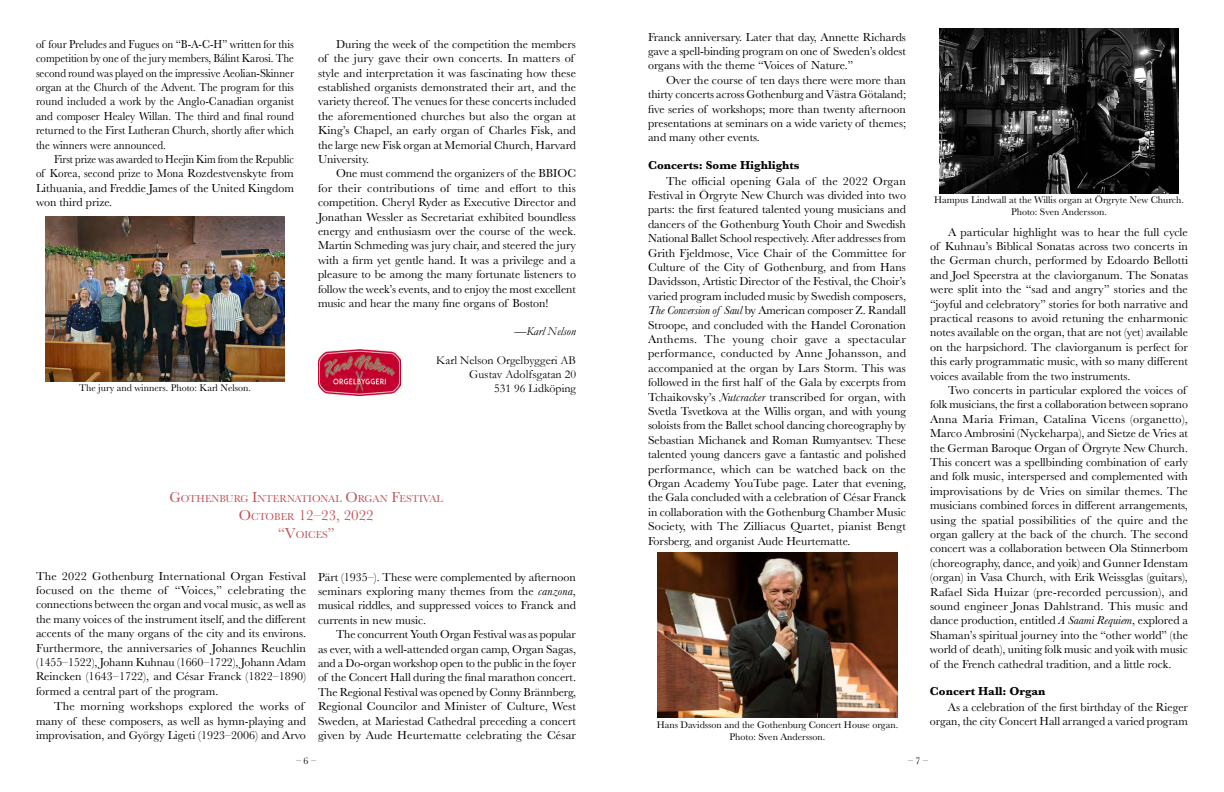
<style>
.page{position:relative;width:1224px;height:792px;background:#fff}
.page>*{position:absolute;margin:0;border:0;box-sizing:border-box;transform-origin:0 0}
.t1{font:15px "Baskerville";color:#c05156}
.t2{font:12px/14.4px "Baskerville";color:#000;text-align:justify}
.t3{font:12px/14.4px "Baskerville";color:#000;text-align:justify;scale:.92 1}
.t4{font:12px/14.4px "Baskerville";color:#000;text-align:justify;scale:.9 1}
.t5{font:12px/14.4px "Garamond";color:#000;text-align:right}
.t6{font:700 12px "Baskerville";color:#000}
.t7{font:italic 12px "Garamond";color:#000}
.t8{font:10.5px "Baskerville";color:#c05156}
.t9{font:10px/12px "Baskerville";color:#000;text-align:center}
.s1{font-size:15px}
.s2{font-size:10.5px}
.s3{font-style:italic}
</style>
<div class="page">
<img style="left:45px;top:216px;width:240px;height:166px">
<img style="left:318px;top:349px;width:83px;height:47px">
<img style="left:939px;top:29px;width:240px;height:165px">
<img style="left:658px;top:553px;width:239px;height:165px">
<p class="t3" style="left:36px;top:37px;width:282px">of four Preludes and Fugues on “B-A-C-H” written for this competition by one of the jury members, Bálint Karosi. The second round was played on the impressive Aeolian-Skinner organ at the Church of the Advent. The program for this round included a work by the Anglo-Canadian organist and composer Healey Willan. The third and final round returned to the First Lutheran Church, shortly after which the winners were announced.</p>
<p class="t4" style="left:36px;top:152px;width:288px;text-indent:18px">First prize was awarded to Heejin Kim from the Republic of Korea, second prize to Mona Rozdestvenskyte from Lithuania, and Freddie James of the United Kingdom won third prize.</p>
<p class="t2" style="left:318px;top:37px;width:260px;text-align:left;text-indent:18px">During the week of the competition the members of the jury gave their own concerts. In matters of style and interpretation it was fascinating how these established organists demonstrated their art, and the variety thereof. The venues for these concerts included the aforementioned churches but also the organ at King’s Chapel, an early organ of Charles Fisk, and the large new Fisk organ at Memorial Church, Harvard University.</p>
<p class="t2" style="left:318px;top:166px;width:260px;text-indent:18px">One must commend the organizers of the BBIOC for their contributions of time and effort to this competition. Cheryl Ryder as Executive Director and Jonathan Wessler as Secretariat exhibited boundless energy and enthusiasm over the course of the week.<br>Martin Schmeding was jury chair, and steered the jury with a firm yet gentle hand. It was a privilege and a pleasure to be among the many fortunate listeners to follow the week’s events, and to enjoy the most excellent music and hear the many fine organs of Boston!</p>
<p class="t7" style="left:514px;top:324px;width:63px">—Karl Nelson</p>
<p class="t5" style="left:436px;top:352px;width:141px">Karl Nelson Orgelbyggeri AB<br>Gustav Adolfsgatan 20</p>
<p class="t9" style="left:79px;top:381px;width:173px">The jury and winners. Photo: Karl Nelson.</p>
<p class="t5" style="left:494px;top:381px;width:83px">531 96 Lidköping</p>
<p class="t8" style="left:169px;top:492px;width:275px"><span class="s1">G</span>OTHENBURG <span class="s1">I</span>NTERNATIONAL <span class="s1">O</span>RGAN <span class="s1">F</span>ESTIVAL</p>
<p class="t1" style="left:239px;top:506px;width:136px">O<span class="s2">CTOBER</span> 12–23, 2022</p>
<p class="t8" style="left:278px;top:528px;width:58px"><span class="s1">“V</span>OICES<span class="s1">”</span></p>
<p class="t2" style="left:36px;top:569px;width:272px">The 2022 Gothenburg International Organ Festival focused on the theme of “Voices,” celebrating the connections between the organ and vocal music, as well as the many voices of the instrument itself, and the different accents of the many organs of the city and its environs.<br>Furthermore, the anniversaries of Johannes Reuchlin (1455–1522), Johann Kuhnau (1660–1722), Johann Adam Reincken (1643–1722), and César Franck (1822–1890) formed a central part of the program.</p>
<p class="t2" style="left:36px;top:699px;width:271px;text-align:left;text-indent:18px">The morning workshops explored the works of many of these composers, as well as hymn-playing and improvisation, and György Ligeti (1923–2006) and Arvo</p>
<p class="t2" style="left:318px;top:570px;width:260px">Pärt (1935–). These were complemented by afternoon seminars exploring many themes from the <span class="s3">canzona</span>, musical riddles, and suppressed voices to Franck and currents in new music.</p>
<p class="t2" style="left:318px;top:627px;width:260px;text-indent:18px">The concurrent Youth Organ Festival was as popular as ever, with a well-attended organ camp, Organ Sagas, and a Do-organ workshop open to the public in the foyer of the Concert Hall during the final marathon concert.<br>The Regional Festival was opened by Conny Brännberg, Regional Councilor and Minister of Culture, West Sweden, at Mariestad Cathedral preceding a concert given by Aude Heurtematte celebrating the César</p>
<p class="t2" style="left:648px;top:30px;width:259px">Franck anniversary. Later that day, Annette Richards gave a spell-binding program on one of Sweden’s oldest organs with the theme “Voices of Nature.”</p>
<p class="t2" style="left:648px;top:73px;width:260px;text-indent:18px">Over the course of ten days there were more than thirty concerts across Gothenburg and Västra Götaland; five series of workshops; more than twenty afternoon presentations at seminars on a wide variety of themes; and many other events.</p>
<p class="t6" style="left:648px;top:157px;width:153px">Concerts: Some Highlights</p>
<p class="t2" style="left:648px;top:174px;width:260px;text-indent:18px">The official opening Gala of the 2022 Organ Festival in Örgryte New Church was divided into two parts: the first featured talented young musicians and dancers of the Gothenburg Youth Choir and Swedish National Ballet School respectively. After addresses from Grith Fjeldmose, Vice Chair of the Committee for Culture of the City of Gothenburg, and from Hans Davidsson, Artistic Director of the Festival, the Choir’s varied program included music by Swedish composers, <span class="s3">The Conversion of Saul</span> by American composer Z. Randall Stroope, and concluded with the Handel Coronation Anthems. The young choir gave a spectacular performance, conducted by Anne Johansson, and accompanied at the organ by Lars Storm. This was followed in the first half of the Gala by excerpts from Tchaikovsky’s <span class="s3">Nutcracker</span> transcribed for organ, with Svetla Tsvetkova at the Willis organ, and with young soloists from the Ballet school dancing choreography by Sebastian Michanek and Roman Rumyantsev. These talented young dancers gave a fantastic and polished performance, which can be watched back on the Organ Academy YouTube page. Later that evening, the Gala concluded with a celebration of César Franck in collaboration with the Gothenburg Chamber Music Society, with The Zilliacus Quartet, pianist Bengt Forsberg, and organist Aude Heurtematte.</p>
<p class="t9" style="left:934px;top:194px;width:251px">Hampus Lindwall at the Willis organ at Örgryte New Church.<br>Photo: Sven Andersson.</p>
<p class="t2" style="left:930px;top:225px;width:260px;text-indent:18px">A particular highlight was to hear the full cycle of Kuhnau’s Biblical Sonatas across two concerts in the German church, performed by Edoardo Bellotti and Joel Speerstra at the claviorganum. The Sonatas were split into the “sad and angry” stories and the “joyful and celebratory” stories for both narrative and practical reasons to avoid retuning the enharmonic notes available on the organ, that are not (yet) available on the harpsichord. The claviorganum is perfect for this early programmatic music, with so many different voices available from the two instruments.</p>
<p class="t2" style="left:930px;top:383px;width:260px;text-align:left;text-indent:18px">Two concerts in particular explored the voices of folk musicians, the first a collaboration between soprano Anna Maria Friman, Catalina Vicens (organetto), Marco Ambrosini (Nyckeharpa), and Sietze de Vries at the German Baroque Organ of Örgryte New Church.<br>This concert was a spellbinding combination of early and folk music, interspersed and complemented with improvisations by de Vries on similar themes. The musicians combined forces in different arrangements, using the spatial possibilities of the quire and the organ gallery at the back of the church. The second concert was a collaboration between Ola Stinnerbom (choreography, dance, and yoik) and Gunner Idenstam (organ) in Vasa Church, with Erik Weissglas (guitars), Rafael Sida Huizar (pre-recorded percussion), and sound engineer Jonas Dahlstrand. This music and dance production, entitled <span class="s3">A Saami Requiem</span>, explored a Shaman’s spiritual journey into the “other world” (the world of death), uniting folk music and yoik with music of the French cathedral tradition, and a little rock.</p>
<p class="t6" style="left:930px;top:683px;width:117px">Concert Hall: Organ</p>
<p class="t2" style="left:948px;top:700px;width:242px">As a celebration of the first birthday of the Rieger</p>
<p class="t9" style="left:657px;top:718px;width:243px">Hans Davidsson and the Gothenburg Concert House organ.</p>
<p class="t2" style="left:930px;top:714px;width:260px">organ, the city Concert Hall arranged a varied program</p>
<p class="t9" style="left:730px;top:730px;width:97px">Photo: Sven Andersson.</p>
<p class="t9" style="left:296px;top:755px;width:21px">– 6 –</p>
<p class="t9" style="left:908px;top:755px;width:21px">– 7 –</p>
</div>
